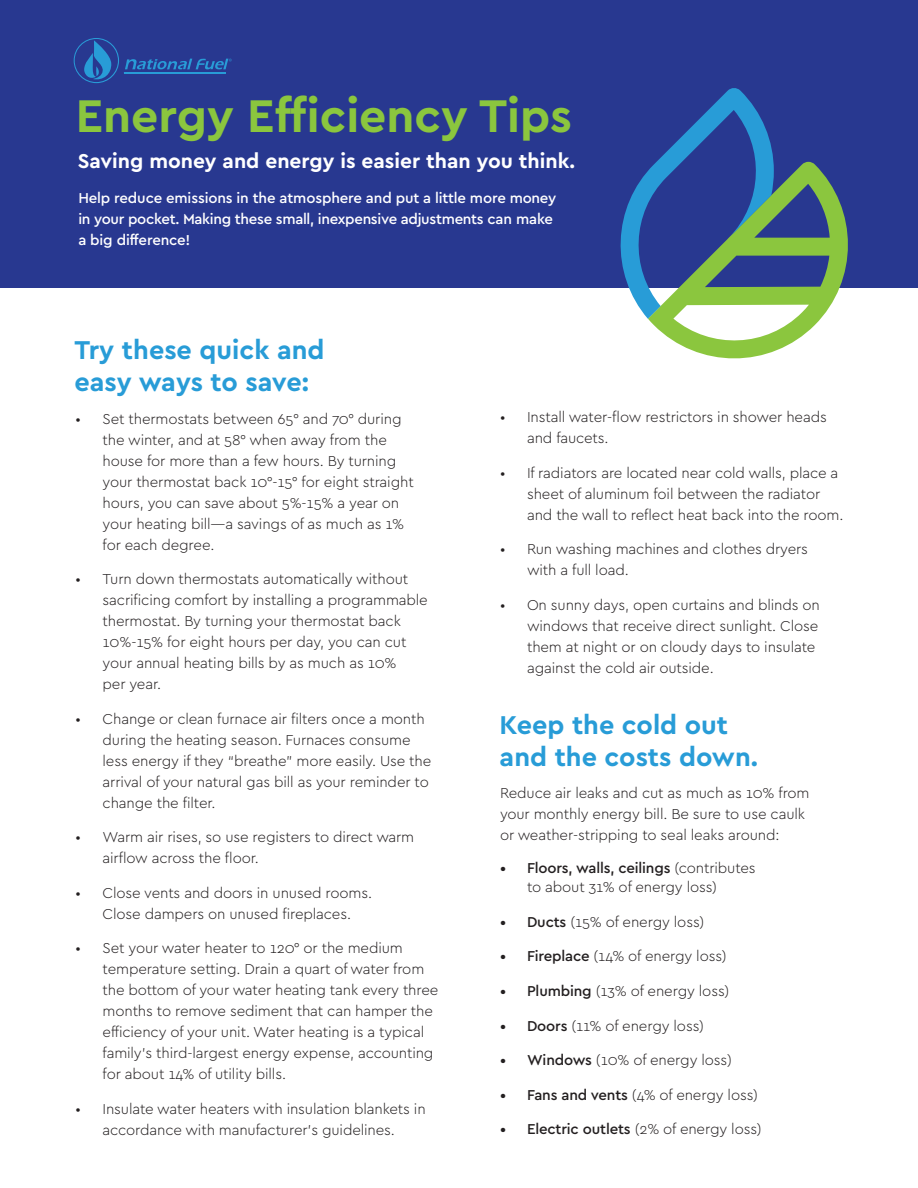
<style>
.page{position:relative;width:918px;height:1188px;background:#fff}
.page>*{position:absolute;margin:0;border:0;box-sizing:border-box;transform-origin:0 0}
.t1{font:700 48px "Cera GR";color:#8bc63e}
.t2{font:700 27px "Cera GR";color:#289cd7}
.t3{font:700 21px "Cera GR";color:#fff}
.t4{font:300 15px/21px "Cera GR";letter-spacing:-.01em;color:#231f20}
.t5{font:500 15px/21px "Cera GR";letter-spacing:-.02em;color:#fff}
.t6{font:500 15px "Cera GR";letter-spacing:-.01em;color:#231f20}
.s1{font-weight:500}
.s2{font-weight:300}
</style>
<div class="page">
<div style="left:0;top:0;width:918px;height:287px;background:#283890"></div>
<svg style="left:648px;top:162px;width:211px;height:197px"></svg>
<svg style="left:610px;top:88px;width:164px;height:231px"></svg>
<svg style="left:74px;top:38px;width:45px;height:45px"></svg>
<svg style="left:125px;top:58px;width:107px;height:11px"></svg>
<hr style="left:124px;top:72px;width:102px;height:2px;background:#289cd7">
<p class="t1" style="left:76px;top:88px;width:498px">Energy Efficiency Tips</p>
<p class="t3" style="left:78px;top:149px;width:499px">Saving money and energy is easier than you think.</p>
<p class="t5" style="left:78px;top:187px;width:479px">Help reduce emissions in the atmosphere and put a little more money in your pocket. Making these small, inexpensive adjustments can make a big difference!</p>
<p class="t2" style="left:75px;top:335px;width:252px">Try these quick and</p>
<p class="t2" style="left:75px;top:367px;width:236px">easy ways to save:</p>
<p class="t4" style="left:103px;top:408px;width:313px;text-indent:-27px">• Set thermostats between 65° and 70° during the winter, and at 58° when away from the house for more than a few hours. By turning your thermostat back 10°-15° for eight straight hours, you can save about 5%-15% a year on your heating bill—a savings of as much as 1% for each degree.</p>
<p class="t4" style="left:103px;top:569px;width:327px;text-indent:-27px">• Turn down thermostats automatically without sacrificing comfort by installing a programmable thermostat. By turning your thermostat back 10%-15% for eight hours per day, you can cut your annual heating bills by as much as 10%<br>per year.</p>
<p class="t4" style="left:103px;top:708px;width:330px;text-indent:-27px">• Change or clean furnace air filters once a month during the heating season. Furnaces consume less energy if they “breathe” more easily. Use the arrival of your natural gas bill as your reminder to change the filter.</p>
<p class="t4" style="left:103px;top:827px;width:313px;text-indent:-27px">• Warm air rises, so use registers to direct warm airflow across the floor.</p>
<p class="t4" style="left:76px;top:882px;width:298px;text-align:center">• Close vents and doors in unused rooms.<br>Close dampers on unused fireplaces.</p>
<p class="t4" style="left:103px;top:938px;width:337px;text-indent:-27px">• Set your water heater to 120° or the medium temperature setting. Drain a quart of water from the bottom of your water heating tank every three months to remove sediment that can hamper the efficiency of your unit. Water heating is a typical family’s third-largest energy expense, accounting for about 14% of utility bills.</p>
<p class="t4" style="left:76px;top:1098px;width:352px;text-align:center">• Insulate water heaters with insulation blankets in accordance with manufacturer’s guidelines.</p>
<p class="t4" style="left:527px;top:407px;width:301px;text-indent:-27px">• Install water-flow restrictors in shower heads and faucets.</p>
<p class="t4" style="left:527px;top:462px;width:318px;text-indent:-27px">• If radiators are located near cold walls, place a sheet of aluminum foil between the radiator and the wall to reflect heat back into the room.</p>
<p class="t4" style="left:527px;top:539px;width:283px;text-indent:-27px">• Run washing machines and clothes dryers with a full load.</p>
<p class="t4" style="left:527px;top:594px;width:294px;text-indent:-27px">• On sunny days, open curtains and blinds on windows that receive direct sunlight. Close them at night or on cloudy days to insulate against the cold air outside.</p>
<p class="t2" style="left:500px;top:710px;width:230px">Keep the cold out</p>
<p class="t2" style="left:500px;top:741px;width:260px">and the costs down.</p>
<p class="t4" style="left:500px;top:782px;width:311px">Reduce air leaks and cut as much as 10% from your monthly energy bill. Be sure to use caulk or weather-stripping to seal leaks around:</p>
<p class="t4" style="left:527px;top:858px;width:230px;line-height:19.5px;text-indent:-27px"><span class="s1">• Floors, walls, ceilings</span> (contributes to about 31% of energy loss)</p>
<p class="t4" style="left:500px;top:911px;width:206px"><span class="s1">• Ducts</span> (15% of energy loss)</p>
<p class="t4" style="left:500px;top:946px;width:228px"><span class="s1">• Fireplace</span> (14% of energy loss)</p>
<p class="t4" style="left:500px;top:981px;width:231px"><span class="s1">• Plumbing</span> (13% of energy loss)</p>
<p class="t4" style="left:500px;top:1015px;width:206px"><span class="s1">• Doors</span> (11% of energy loss)</p>
<p class="t4" style="left:500px;top:1050px;width:233px"><span class="s1">• Windows</span> (10% of energy loss)</p>
<p class="t4" style="left:500px;top:1084px;width:260px"><span class="s1">• Fans and vents</span> (4% of energy loss)</p>
<p class="t6" style="left:500px;top:1121px;width:263px">• Electric outlets <span class="s2">(2% of energy loss)</span></p>
</div>
